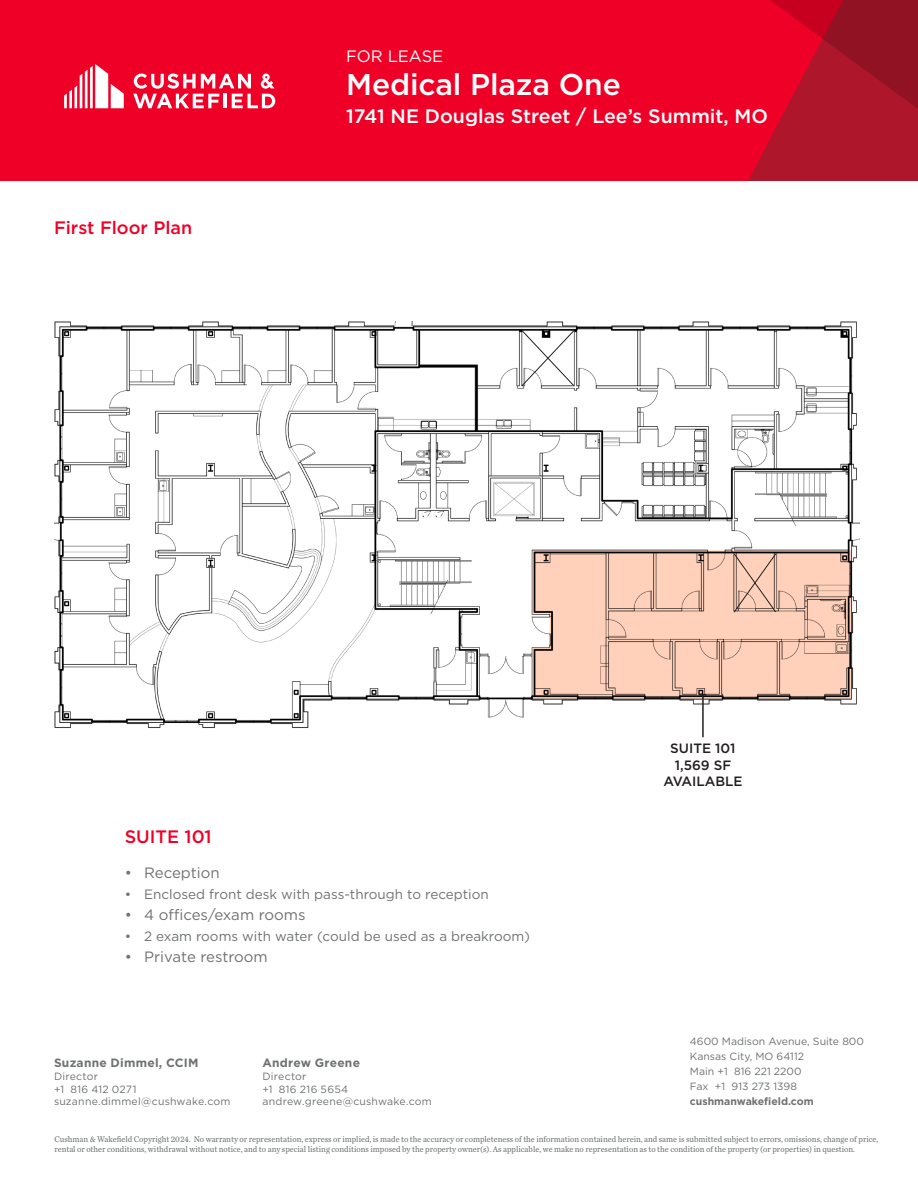
<style>
.page{position:relative;width:918px;height:1188px;background:#fff}
.page>*{position:absolute;margin:0;border:0;box-sizing:border-box;transform-origin:0 0}
.t1{font:500 30px "Gotham";letter-spacing:-.005em;color:#fff}
.t2{font:500 19.5px "Gotham";color:#fff}
.Section_Head_-_red{font:500 18px "Gotham";color:#ee0028}
.t3{font:16.5px "Gotham";color:#fff}
.t4{font:15px "Gotham";color:#6f7172}
.t5{font:13.5px "Gotham";color:#6f7172}
.Body_Text{font:500 13.5px "Gotham";color:#231f20}
.t6{font:700 12px "Gotham";letter-spacing:.02em;color:#6f7172}
.t7{font:10.5px/15px "Gotham";letter-spacing:.005em;color:#6f7172}
.t8{font:10.5px/12.6px "Gotham";letter-spacing:.025em;color:#6f7172}
.t9{font:700 10.5px "Gotham";color:#6f7172}
.t10{font:8.7px/10.4px "Chronicle Text G2";color:#6f7172;scale:.95 1}
</style>
<div class="page">
<div style="left:0;top:0;width:918px;height:181px;background:#ef0027"></div>
<svg style="left:748px;top:0;width:170px;height:181px"></svg>
<svg style="left:64px;top:64px;width:60px;height:44px"></svg>
<svg style="left:133px;top:74px;width:142px;height:34px"></svg>
<img style="left:54px;top:321px;width:806px;height:407px">
<svg style="left:532px;top:550px;width:320px;height:149px;fill:#ffd1bb"></svg>
<hr style="left:702px;top:695px;width:2px;height:42px;background:#231f20">
<svg style="left:521px;top:329px;width:54px;height:58px"></svg>
<svg style="left:733px;top:553px;width:44px;height:60px"></svg>
<h3 class="t3" style="left:346px;top:45px;width:99px">FOR LEASE</h3>
<p class="Section_Head_-_red" style="left:54px;top:216px;width:140px">First Floor Plan</p>
<h1 class="t1" style="left:346px;top:65px;width:276px">Medical Plaza One</h1>
<h2 class="t2" style="left:346px;top:104px;width:423px">1741 NE Douglas Street / Lee’s Summit, MO</h2>
<p class="Body_Text" style="left:670px;top:740px;width:67px">SUITE 101</p>
<p class="Body_Text" style="left:675px;top:756px;width:58px">1,569 SF</p>
<p class="Body_Text" style="left:663px;top:772px;width:81px">AVAILABLE</p>
<p class="Section_Head_-_red" style="left:125px;top:825px;width:89px">SUITE 101</p>
<p class="t4" style="left:125px;top:863px;width:97px">• Reception</p>
<p class="t5" style="left:125px;top:885px;width:366px">• Enclosed front desk with pass-through to reception</p>
<p class="t4" style="left:125px;top:905px;width:182px">• 4 offices/exam rooms</p>
<p class="t5" style="left:125px;top:927px;width:407px">• 2 exam rooms with water (could be used as a breakroom)</p>
<p class="t4" style="left:125px;top:947px;width:145px">• Private restroom</p>
<h3 class="t6" style="left:54px;top:1055px;width:146px">Suzanne Dimmel, CCIM</h3>
<p class="t7" style="left:54px;top:1070px;width:178px;line-height:12.6px">Director<br>+1 816 412 0271 suzanne.dimmel@cushwake.com</p>
<h3 class="t6" style="left:262px;top:1055px;width:99px">Andrew Greene</h3>
<p class="t8" style="left:262px;top:1070px;width:171px">Director<br>+1 816 216 5654 andrew.greene@cushwake.com</p>
<p class="t7" style="left:690px;top:1034px;width:176px">4600 Madison Avenue, Suite 800<br>Kansas City, MO 64112<br>Main +1 816 221 2200<br>Fax +1 913 273 1398</p>
<p class="t9" style="left:690px;top:1095px;width:125px">cushmanwakefield.com</p>
<p class="t10" style="left:54px;top:1133px;width:869px">Cushman &amp; Wakefield Copyright 2024. No warranty or representation, express or implied, is made to the accuracy or completeness of the information contained herein, and same is submitted subject to errors, omissions, change of price, rental or other conditions, withdrawal without notice, and to any special listing conditions imposed by the property owner(s). As applicable, we make no representation as to the condition of the property (or properties) in question.</p>
</div>
